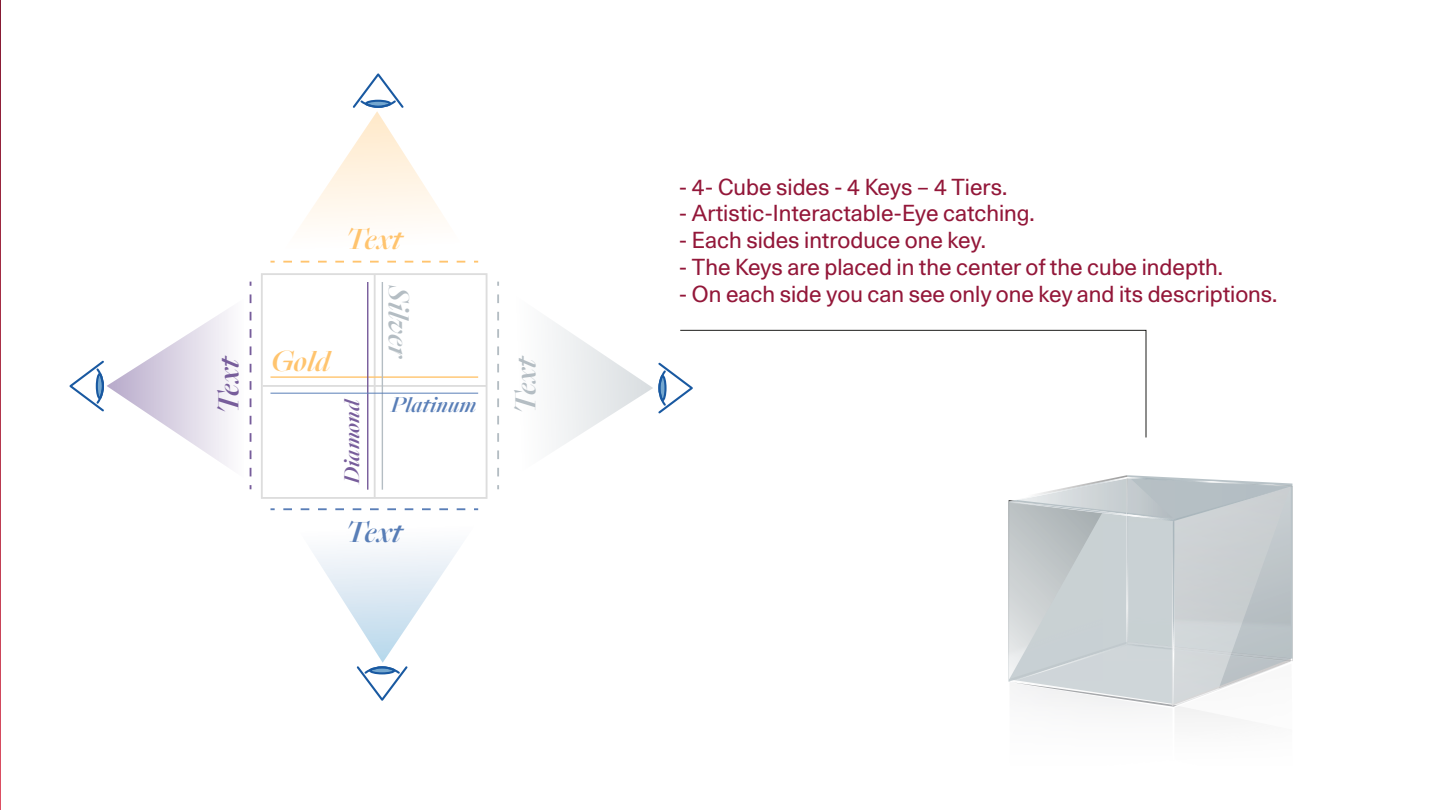
<style>
.page{position:relative;width:1440px;height:810px;background:#fff}
.page>*{position:absolute;margin:0;border:0;box-sizing:border-box;transform-origin:0 0}
.t1{font:italic 500 26.4px "Sang Bleu Empire";color:#b4bdc3}
.t2{font:italic 500 26.4px "Sang Bleu Empire";color:#ffc46e}
.t3{font:italic 500 26.4px "Sang Bleu Empire";color:#597eb7}
.t4{font:italic 500 26.4px "Sang Bleu Empire";color:#775d9b}
.t5{font:22.35px "Unica 77 LL";color:#931739}
.t6{font:italic 500 19.58px "Sang Bleu Empire";color:#597eb7}
.t7{font:italic 500 19.5px "Sang Bleu Empire";color:#775d9b}
</style>
<div class="page">
<svg style="left:0;top:0;width:1px;height:810px"></svg>
<hr style="left:374px;top:274px;width:2px;height:224px;background:#ddd">
<hr style="left:263px;top:385px;width:224px;height:2px;background:#ddd">
<div style="left:261px;top:273px;width:227px;height:226px;border:2px solid #ddd"></div>
<svg style="left:497px;top:294px;width:2px;height:195px"></svg>
<svg style="left:271px;top:508px;width:194px;height:2px"></svg>
<svg style="left:271px;top:261px;width:194px;height:2px"></svg>
<hr style="left:271px;top:376px;width:207px;height:2px;background:#ffc46e">
<hr style="left:382px;top:282px;width:1px;height:208px;background:#b4bdc3">
<hr style="left:367px;top:282px;width:1px;height:208px;background:#fff">
<hr style="left:271px;top:393px;width:207px;height:1px;background:#597eb7">
<svg style="left:552px;top:321px;width:143px;height:128px"></svg>
<svg style="left:69px;top:294px;width:182px;height:195px"></svg>
<svg style="left:302px;top:73px;width:143px;height:152px"></svg>
<svg style="left:313px;top:546px;width:147px;height:155px"></svg>
<svg style="left:680px;top:330px;width:466px;height:108px"></svg>
<svg style="left:1008px;top:475px;width:285px;height:243px"></svg>
<svg style="left:1009px;top:486px;width:283px;height:221px;background:#cbd1d4"></svg>
<p class="t2" style="left:346px;top:221px;width:58px">Text</p>
<p class="t1" style="left:417px;top:285px;width:75px;rotate:90deg">Silver</p>
<p class="t2" style="left:271px;top:342px;width:61px">Gold</p>
<p class="t4" style="left:210px;top:414px;width:60px;rotate:-90deg">Text</p>
<p class="t1" style="left:507px;top:414px;width:60px;rotate:-90deg">Text</p>
<p class="t7" style="left:338px;top:484px;width:87px;rotate:-90deg">Diamond</p>
<p class="t6" style="left:391px;top:391px;width:87px">Platinum</p>
<p class="t3" style="left:346px;top:514px;width:58px">Text</p>
<p class="t5" style="left:679px;top:171px;width:330px">- 4- Cube sides - 4 Keys – 4 Tiers.</p>
<p class="t5" style="left:679px;top:197px;width:358px">- Artistic-Interactable-Eye catching.</p>
<p class="t5" style="left:679px;top:224px;width:309px">- Each sides introduce one key.</p>
<p class="t5" style="left:679px;top:251px;width:546px">- The Keys are placed in the center of the cube indepth.</p>
<p class="t5" style="left:679px;top:278px;width:600px">- On each side you can see only one key and its descriptions.</p>
</div>
